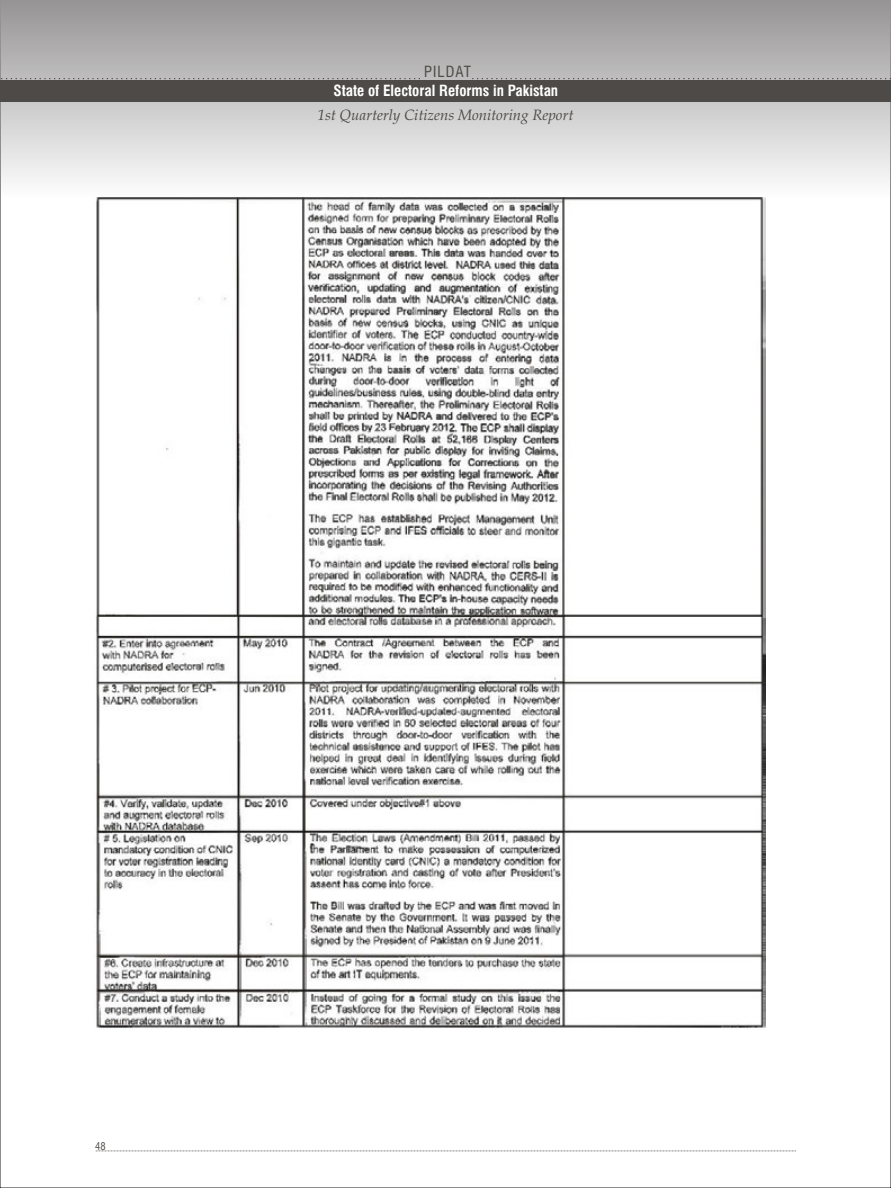
<style>
.page{position:relative;width:891px;height:1188px;background:#fff}
.page>*{position:absolute;margin:0;border:0;box-sizing:border-box;transform-origin:0 0}
.t1{font:italic 15px "Book Antiqua";color:#4d4a47}
.t2{font:700 15px "Swis 721 Cn BT";color:#fff}
.t3{font:15px "Swis 721 Cn BT";letter-spacing:.07em;color:#4d4a47}
.t4{font:10.5px "Swis 721 Cn BT";color:#4d4a47}
</style>
<div class="page">
<img style="left:94px;top:198px;width:671px;height:831px">
<svg style="left:95px;top:1151px;width:701px;height:1px"></svg>
<svg style="left:0;top:0;width:891px;height:197px"></svg>
<div style="left:0;top:80px;width:891px;height:22px;background:#4d4a47"></div>
<svg style="left:469px;top:78px;width:422px;height:1px"></svg>
<svg style="left:0;top:78px;width:420px;height:1px"></svg>
<p class="t3" style="left:424px;top:65px;width:48px">PILDAT</p>
<p class="t2" style="left:334px;top:85px;width:226px">State of Electoral Reforms in Pakistan</p>
<p class="t1" style="left:318px;top:110px;width:257px">1st Quarterly Citizens Monitoring Report</p>
<p class="t4" style="left:95px;top:1142px;width:12px">48</p>
</div>
